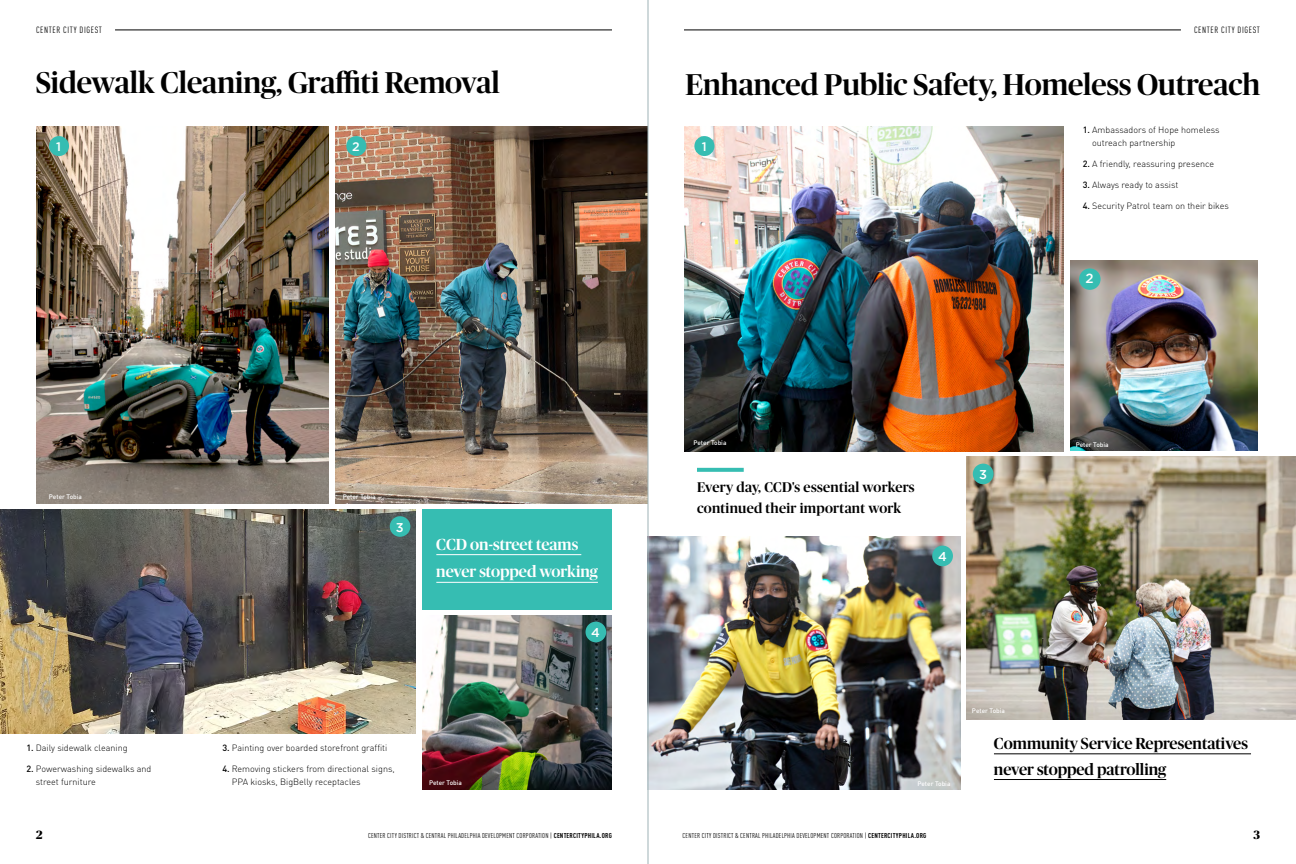
<style>
.page{position:relative;width:1296px;height:864px;background:#fff}
.page>*{position:absolute;margin:0;border:0;box-sizing:border-box;transform-origin:0 0}
.t1{font:500 30px "Publico Banner";color:#000}
.t2{font:500 16px/25.7px "Publico Banner";color:#000}
.t3{font:500 16px/27.7px "Publico Banner";color:#fff}
.t4{font:500 14px/21px "Publico Banner";letter-spacing:.02em;color:#000}
.t5{font:500 13.3px "Gotham";color:#fff}
.t6{font:500 12.8px "Gotham";color:#fff}
.t7{font:500 12.7px "Gotham";color:#fff}
.t8{font:500 12.4px "Gotham";color:#fff}
.t9{font:700 12px "Publico Banner";color:#000}
.t10{font:300 9px/13px "DINOT";color:#000}
.t11{font:condensed 9px "DINOT";letter-spacing:.07em;color:#000}
.t12{font:condensed 7px "DINOT";letter-spacing:.03em;color:#000}
.t13{font:500 6.5px "DINOT";color:#fff}
.s1{font-weight:500}
.s2{font-weight:700}
</style>
<div class="page">
<hr style="left:684px;top:30px;width:497px;height:1px;background:#000">
<hr style="left:115px;top:30px;width:497px;height:1px;background:#000">
<img style="left:422px;top:616px;width:190px;height:174px">
<div style="left:422px;top:509px;width:190px;height:101px;background:#36bdb2"></div>
<img style="left:36px;top:126px;width:292px;height:377px">
<img style="left:336px;top:126px;width:312px;height:377px">
<img style="left:0;top:509px;width:416px;height:225px">
<hr style="left:994px;top:753px;width:257px;height:1px;background:#000">
<hr style="left:994px;top:779px;width:172px;height:1px;background:#000">
<img style="left:684px;top:126px;width:380px;height:325px">
<img style="left:649px;top:537px;width:311px;height:253px">
<img style="left:1071px;top:260px;width:187px;height:191px">
<svg style="left:697px;top:468px;width:47px;height:4px"></svg>
<hr style="left:436px;top:554px;width:145px;height:1px;background:#fff">
<hr style="left:436px;top:582px;width:162px;height:1px;background:#fff">
<hr style="left:648px;top:0;width:1px;height:864px;background:#9fb3b6">
<div style="left:49px;top:136px;width:20px;height:20px;background:#36bdb2;border-radius:50%"></div>
<div style="left:346px;top:136px;width:20px;height:20px;background:#36bdb2;border-radius:50%"></div>
<div style="left:390px;top:516px;width:20px;height:21px;background:#36bdb2;border-radius:50%"></div>
<div style="left:586px;top:622px;width:20px;height:20px;background:#36bdb2;border-radius:50%"></div>
<div style="left:694px;top:136px;width:20px;height:20px;background:#36bdb2;border-radius:50%"></div>
<div style="left:1079px;top:268px;width:22px;height:22px;background:#36bdb2;border-radius:50%"></div>
<div style="left:932px;top:546px;width:21px;height:20px;background:#36bdb2;border-radius:50%"></div>
<img style="left:966px;top:457px;width:330px;height:262px">
<div style="left:973px;top:464px;width:21px;height:20px;background:#36bdb2;border-radius:50%"></div>
<p class="t11" style="left:36px;top:24px;width:67px">CENTER CITY DIGEST</p>
<p class="t11" style="left:1194px;top:24px;width:67px">CENTER CITY DIGEST</p>
<h1 class="t1" style="left:36px;top:62px;width:465px">Sidewalk Cleaning, Graffiti Removal</h1>
<h3 class="t8" style="left:56px;top:140px;width:6px">1</h3>
<h3 class="t8" style="left:352px;top:140px;width:9px">2</h3>
<p class="t13" style="left:49px;top:492px;width:35px">Peter Tobia</p>
<p class="t13" style="left:343px;top:492px;width:35px">Peter Tobia</p>
<h3 class="t7" style="left:396px;top:520px;width:9px">3</h3>
<h2 class="t3" style="left:436px;top:529px;width:163px">CCD on-street teams never stopped working</h2>
<h3 class="t6" style="left:591px;top:625px;width:10px">4</h3>
<p class="t10" style="left:26px;top:742px;width:103px"><span class="s1">1.</span> Daily sidewalk cleaning</p>
<p class="t10" style="left:36px;top:763px;width:117px;text-indent:-9px"><span class="s1">2.</span> Powerwashing sidewalks and street furniture</p>
<p class="t10" style="left:222px;top:742px;width:167px"><span class="s1">3.</span> Painting over boarded storefront graffiti</p>
<p class="t10" style="left:232px;top:763px;width:164px;text-indent:-9px"><span class="s1">4.</span> Removing stickers from directional signs,<br>PPA kiosks, BigBelly receptacles</p>
<p class="t13" style="left:429px;top:778px;width:35px">Peter Tobia</p>
<h1 class="t1" style="left:685px;top:64px;width:576px">Enhanced Public Safety, Homeless Outreach</h1>
<h3 class="t8" style="left:702px;top:140px;width:6px">1</h3>
<p class="t10" style="left:1092px;top:123px;width:129px;text-indent:-9px"><span class="s1">1.</span> Ambassadors of Hope homeless outreach partnership</p>
<p class="t10" style="left:1083px;top:157px;width:133px"><span class="s1">2.</span> A friendly, reassuring presence</p>
<p class="t10" style="left:1083px;top:178px;width:97px"><span class="s1">3.</span> Always ready to assist</p>
<p class="t10" style="left:1083px;top:199px;width:148px"><span class="s1">4.</span> Security Patrol team on their bikes</p>
<h3 class="t5" style="left:1085px;top:271px;width:10px">2</h3>
<p class="t13" style="left:693px;top:439px;width:35px">Peter Tobia</p>
<p class="t13" style="left:1076px;top:440px;width:35px">Peter Tobia</p>
<h3 class="t4" style="left:697px;top:476px;width:219px">Every day, CCD's essential workers continued their important work</h3>
<h3 class="t6" style="left:938px;top:549px;width:10px">4</h3>
<h3 class="t6" style="left:979px;top:467px;width:9px">3</h3>
<p class="t13" style="left:917px;top:779px;width:35px">Peter Tobia</p>
<p class="t13" style="left:972px;top:706px;width:35px">Peter Tobia</p>
<h2 class="t2" style="left:994px;top:729px;width:256px">Community Service Representatives never stopped patrolling</h2>
<h3 class="t9" style="left:36px;top:826px;width:8px">2</h3>
<p class="t12" style="left:368px;top:832px;width:245px">CENTER CITY DISTRICT &amp; CENTRAL PHILADELPHIA DEVELOPMENT CORPORATION | <span class="s2">CENTERCITYPHILA.ORG</span></p>
<p class="t12" style="left:683px;top:832px;width:245px">CENTER CITY DISTRICT &amp; CENTRAL PHILADELPHIA DEVELOPMENT CORPORATION | <span class="s2">CENTERCITYPHILA.ORG</span></p>
<h3 class="t9" style="left:1253px;top:826px;width:8px">3</h3>
</div>
